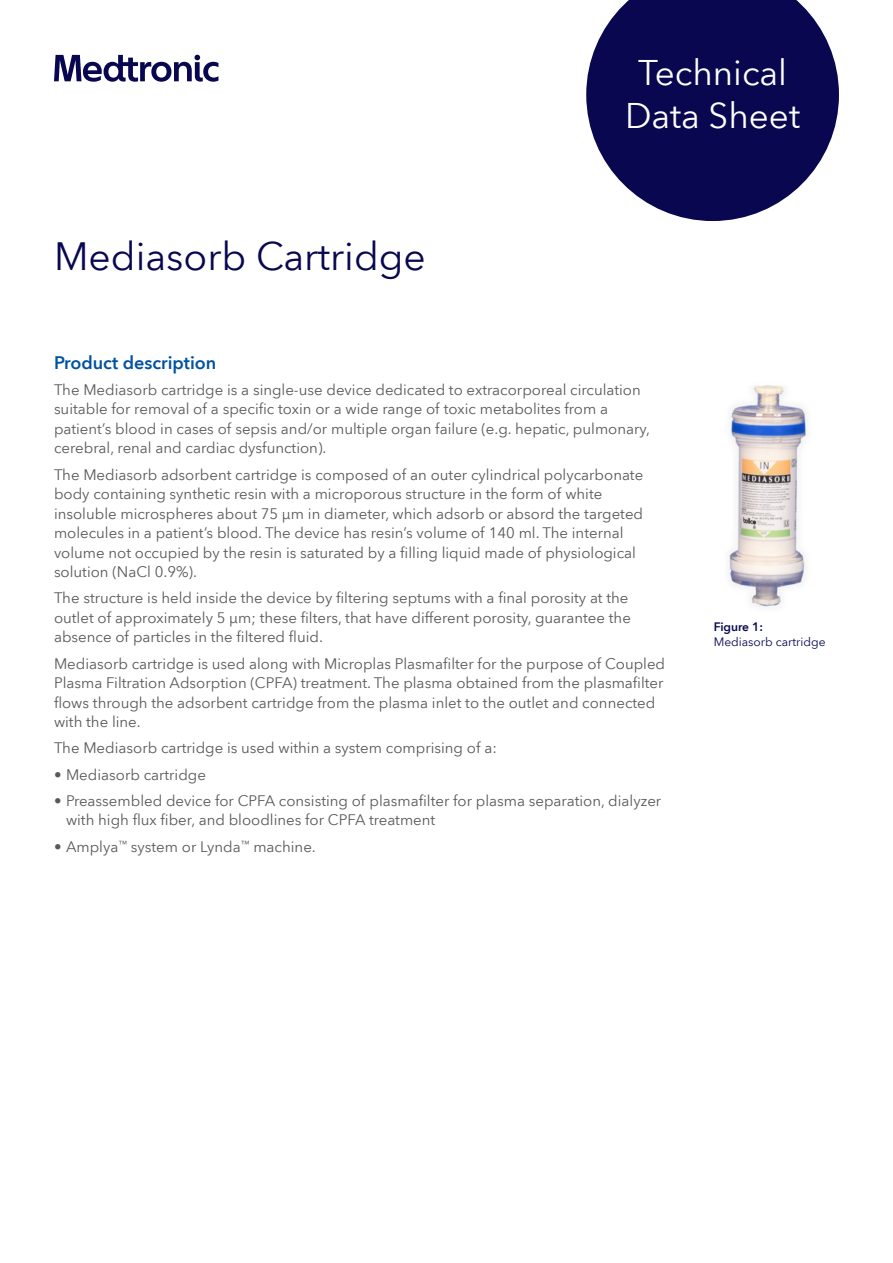
<style>
.page{position:relative;width:893px;height:1263px;background:#fff}
.page>*{position:absolute;margin:0;border:0;box-sizing:border-box;transform-origin:0 0}
.t1{font:39px "Avenir Next World";color:#080750}
.t2{font:35.1px/43.2px "Avenir Next World";color:#fff;text-align:center}
.t3{font:600 18px "Avenir Next World";color:#0052a1}
.t4{font:15px/19.5px "Avenir Next World";color:#58595b}
.t5{font:12px "Avenir Next World";color:#080750}
.t6{font:600 12px "Avenir Next World";color:#080750}
</style>
<div class="page">
<svg style="left:54px;top:55px;width:164px;height:27px"></svg>
<svg style="left:586px;top:0;width:253px;height:221px;fill:#080750"></svg>
<img style="left:727px;top:385px;width:82px;height:224px">
<h1 class="t1" style="left:54px;top:225px;width:373px">Mediasorb Cartridge</h1>
<h2 class="t2" style="left:625px;top:51px;width:177px">Technical<br>Data Sheet</h2>
<p class="t3" style="left:54px;top:352px;width:164px">Product description</p>
<p class="t4" style="left:54px;top:380px;width:598px">The Mediasorb cartridge is a single-use device dedicated to extracorporeal circulation suitable for removal of a specific toxin or a wide range of toxic metabolites from a patient’s blood in cases of sepsis and/or multiple organ failure (e.g. hepatic, pulmonary, cerebral, renal and cardiac dysfunction).</p>
<p class="t4" style="left:54px;top:465px;width:591px">The Mediasorb adsorbent cartridge is composed of an outer cylindrical polycarbonate body containing synthetic resin with a microporous structure in the form of white insoluble microspheres about 75 µm in diameter, which adsorb or absord the targeted molecules in a patient’s blood. The device has resin’s volume of 140 ml. The internal volume not occupied by the resin is saturated by a filling liquid made of physiological solution (NaCl 0.9%).</p>
<p class="t4" style="left:54px;top:589px;width:578px">The structure is held inside the device by filtering septums with a final porosity at the outlet of approximately 5 µm; these filters, that have different porosity, guarantee the absence of particles in the filtered fluid.</p>
<p class="t4" style="left:54px;top:654px;width:613px">Mediasorb cartridge is used along with Microplas Plasmafilter for the purpose of Coupled Plasma Filtration Adsorption (CPFA) treatment. The plasma obtained from the plasmafilter flows through the adsorbent cartridge from the plasma inlet to the outlet and connected with the line.</p>
<p class="t4" style="left:54px;top:739px;width:445px">The Mediasorb cartridge is used within a system comprising of a:</p>
<p class="t4" style="left:54px;top:765px;width:153px">• Mediasorb cartridge</p>
<p class="t4" style="left:66px;top:791px;width:597px;text-indent:-12px">• Preassembled device for CPFA consisting of plasmafilter for plasma separation, dialyzer with high flux fiber, and bloodlines for CPFA treatment</p>
<p class="t4" style="left:54px;top:837px;width:263px">• Amplya<sup>™</sup> system or Lynda<sup>™</sup> machine.</p>
<p class="t6" style="left:714px;top:620px;width:51px">Figure 1:</p>
<p class="t5" style="left:714px;top:632px;width:113px">Mediasorb cartridge</p>
</div>
